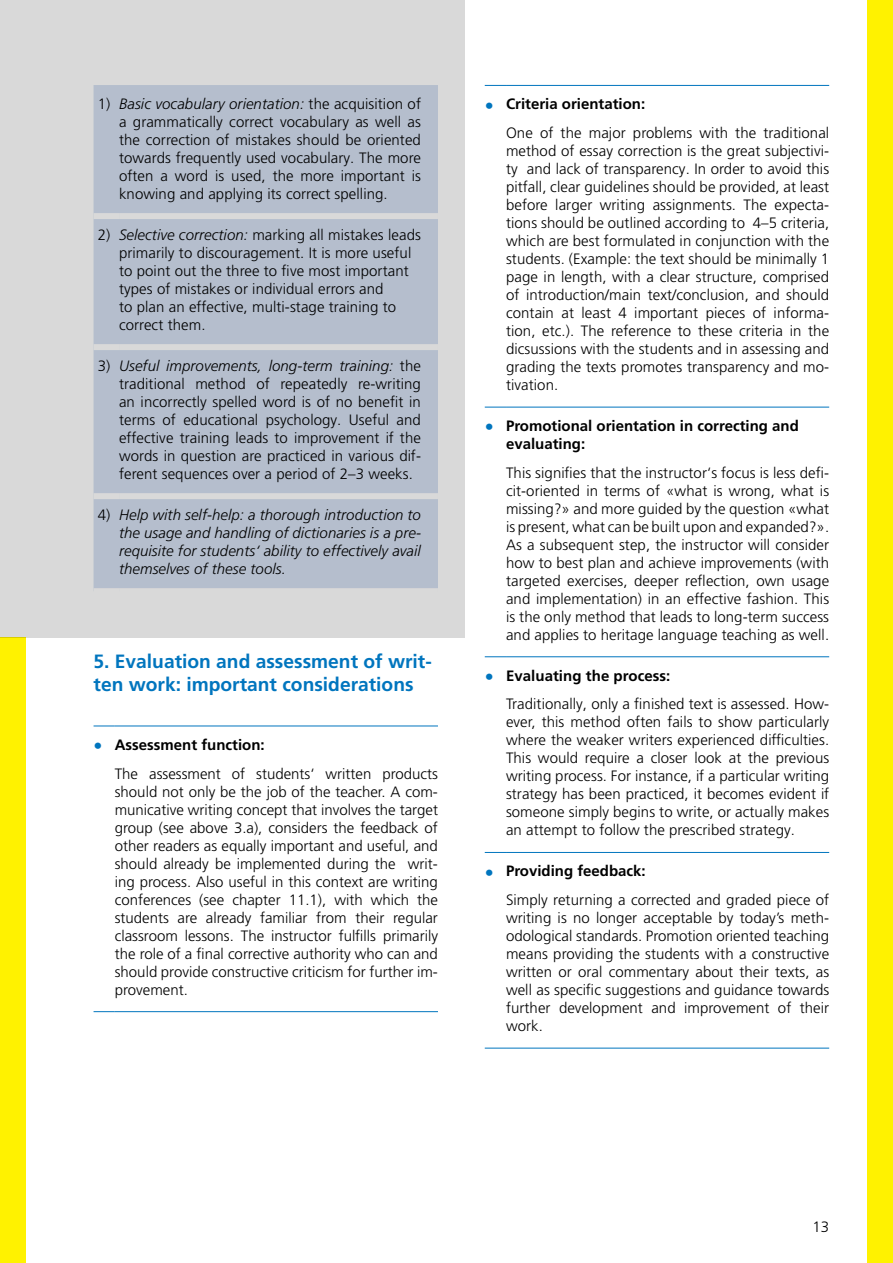
<style>
.page{position:relative;width:893px;height:1263px;background:#fff}
.page>*{position:absolute;margin:0;border:0;box-sizing:border-box;transform-origin:0 0}
.t1{font:700 19.2px/23.1px "Frutiger LT Pro";color:#0075be}
.t2{font:300 15px/18px "Frutiger LT Pro";letter-spacing:.005em;color:#000;text-align:justify}
.t3{font:italic 300 15px/18px "Frutiger LT Pro";letter-spacing:.005em;color:#000;text-align:justify}
.t4{font:700 15px/18px "Frutiger LT Pro";color:#000}
.s1{font-style:italic}
.s2{font-style:normal}
.s3{font-weight:700;font-size:18px;color:#0075be}
.s4{font-weight:700}
.s5{font-size:18px;color:#0075be}
</style>
<div class="page">
<svg style="left:94px;top:726px;width:21px;height:1px"></svg>
<hr style="left:115px;top:726px;width:323px;height:1px;background:#0075be">
<svg style="left:94px;top:1011px;width:21px;height:1px"></svg>
<hr style="left:115px;top:1011px;width:323px;height:1px;background:#0075be">
<svg style="left:485px;top:85px;width:21px;height:1px"></svg>
<hr style="left:506px;top:85px;width:323px;height:1px;background:#0075be">
<svg style="left:485px;top:407px;width:21px;height:1px"></svg>
<hr style="left:506px;top:407px;width:323px;height:1px;background:#0075be">
<svg style="left:485px;top:656px;width:21px;height:1px"></svg>
<hr style="left:506px;top:656px;width:323px;height:1px;background:#0075be">
<svg style="left:485px;top:852px;width:21px;height:1px"></svg>
<hr style="left:506px;top:852px;width:323px;height:1px;background:#0075be">
<svg style="left:485px;top:1048px;width:21px;height:1px"></svg>
<hr style="left:506px;top:1048px;width:323px;height:1px;background:#0075be">
<div style="left:867px;top:0;width:26px;height:1263px;background:#fff200"></div>
<div style="left:0;top:638px;width:26px;height:625px;background:#fff200"></div>
<svg style="left:0;top:0;width:465px;height:638px;background:#c4c9d2"></svg>
<p class="t2" style="left:119px;top:95px;width:303px;text-indent:-21px">1) <span class="s1">Basic vocabulary orientation:</span> the acquisition of a grammatically correct vocabulary as well as the correction of mistakes should be oriented towards frequently used vocabulary. The more often a word is used, the more important is knowing and applying its correct spelling.</p>
<p class="t2" style="left:119px;top:226px;width:303px;text-align:left;text-indent:-21px">2) <span class="s1">Selective correction:</span> marking all mistakes leads primarily to discouragement. It is more useful to point out the three to five most important types of mistakes or individual errors and<br>to plan an effective, multi-stage training to correct them.</p>
<p class="t2" style="left:119px;top:357px;width:303px;text-indent:-21px">3) <span class="s1">Useful improvements, long-term training:</span> the traditional method of repeatedly re-writing an incorrectly spelled word is of no benefit in terms of educational psychology. Useful and effective training leads to improvement if the words in question are practiced in various dif&shy;ferent sequences over a period of 2–3 weeks.</p>
<p class="t3" style="left:119px;top:506px;width:303px;text-indent:-21px"><span class="s2">4)</span> Help with self-help: a thorough introduction to the usage and handling of dictionaries is a pre&shy;requisite for students‘ ability to effectively avail themselves of these tools.</p>
<p class="t1" style="left:94px;top:650px;width:340px">5. Evaluation and assessment of writ&shy;ten work: important considerations</p>
<p class="t2" style="left:115px;top:730px;width:325px;line-height:28.7px;text-indent:-21px"><span class="s3">•</span> <span class="s4">Assessment function:<br></span>The assessment of students‘ written products</p>
<p class="t2" style="left:115px;top:782px;width:325px">should not only be the job of the teacher. A com&shy;municative writing concept that involves the target group (see above 3.a), considers the feedback of other readers as equally important and useful, and should already be implemented during the writ&shy;ing process. Also useful in this context are writing conferences (see chapter 11.1), with which the students are already familiar from their regular classroom lessons. The instructor fulfills primarily the role of a final corrective authority who can and should provide constructive criticism for further im&shy;provement.</p>
<p class="t2" style="left:506px;top:90px;width:325px;line-height:28.7px;text-indent:-21px"><span class="s3">•</span> <span class="s4">Criteria orientation:<br></span>One of the major problems with the traditional</p>
<p class="t2" style="left:506px;top:142px;width:325px">method of essay correction is the great subjectivi&shy;ty and lack of transparency. In order to avoid this pitfall, clear guidelines should be provided, at least before larger writing assignments. The expecta&shy;tions should be outlined according to 4–5 criteria, which are best formulated in conjunction with the students. (Example: the text should be minimally 1 page in length, with a clear structure, comprised of introduction/main text/conclusion, and should contain at least 4 important pieces of informa&shy;tion, etc.). The reference to these criteria in the dicsussions with the students and in assessing and grading the texts promotes transparency and mo&shy;tivation.</p>
<p class="t4" style="left:506px;top:417px;width:294px;text-indent:-21px"><span class="s5">•</span> Promotional orientation in correcting and evaluating:</p>
<p class="t2" style="left:506px;top:464px;width:325px">This signifies that the instructor‘s focus is less defi&shy;cit-oriented in terms of «what is wrong, what is missing?» and more guided by the question «what is present, what can be built upon and expanded?».<br>As a subsequent step, the instructor will consider how to best plan and achieve improvements (with targeted exercises, deeper reflection, own usage and implementation) in an effective fashion. This is the only method that leads to long-term success and applies to heritage language teaching as well.</p>
<p class="t2" style="left:506px;top:661px;width:325px;line-height:28.7px;text-indent:-21px"><span class="s3">•</span> <span class="s4">Evaluating the process:<br></span>Traditionally, only a finished text is assessed. How-</p>
<p class="t2" style="left:506px;top:713px;width:325px">ever, this method often fails to show particularly where the weaker writers experienced difficulties.<br>This would require a closer look at the previous writing process. For instance, if a particular writing strategy has been practiced, it becomes evident if someone simply begins to write, or actually makes an attempt to follow the prescribed strategy.</p>
<p class="t2" style="left:506px;top:857px;width:325px;line-height:28.7px;text-indent:-21px"><span class="s3">•</span> <span class="s4">Providing feedback:<br></span>Simply returning a corrected and graded piece of</p>
<p class="t2" style="left:506px;top:909px;width:325px">writing is no longer acceptable by today’s meth&shy;odological standards. Promotion oriented teaching means providing the students with a constructive written or oral commentary about their texts, as well as specific suggestions and guidance towards further development and improvement of their work.</p>
<p class="t2" style="left:812px;top:1217px;width:18px">13</p>
</div>
